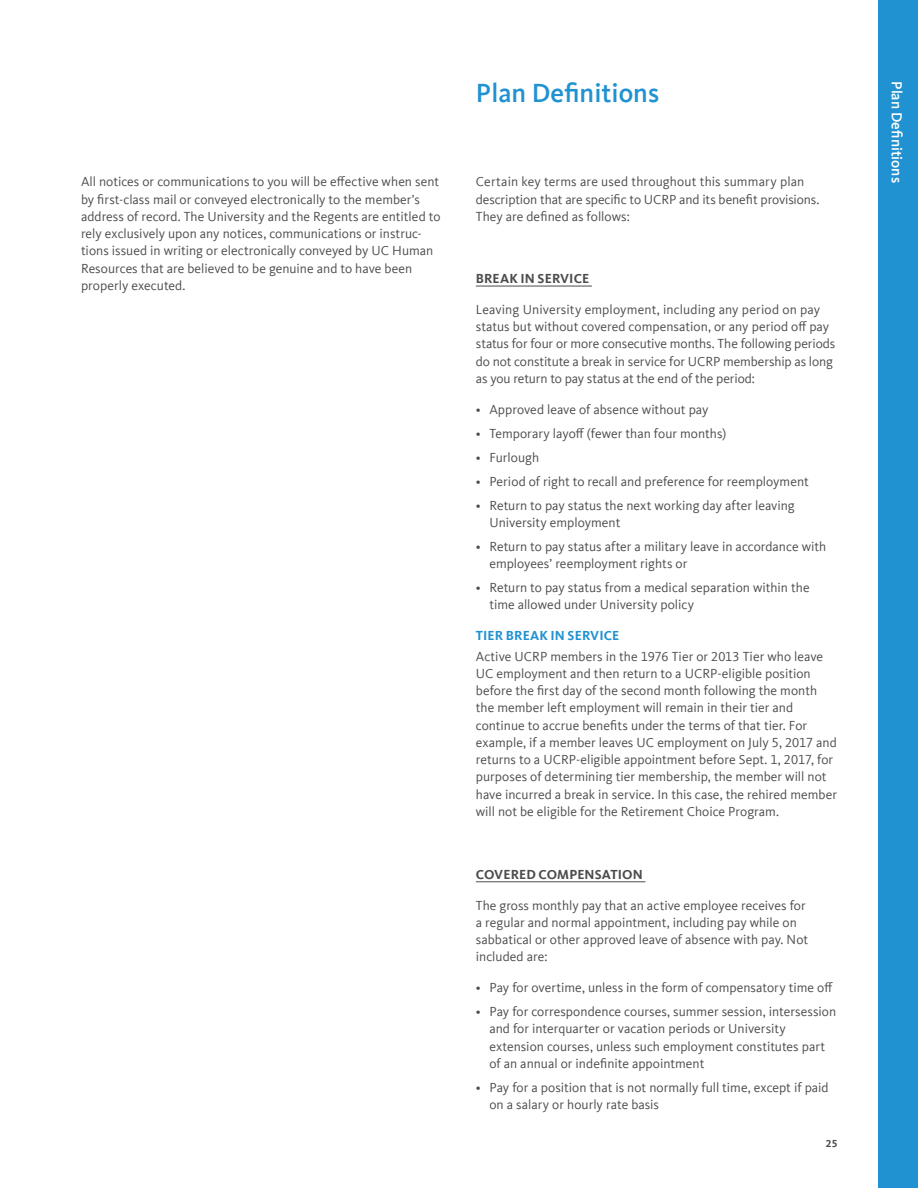
<style>
.page{position:relative;width:918px;height:1188px;background:#fff}
.page>*{position:absolute;margin:0;border:0;box-sizing:border-box;transform-origin:0 0}
.t1{font:500 27px "Kievit Offc Pro";color:#2092d1}
.t2{font:500 15px "Kievit Offc Pro";color:#fff}
.t3{font:13.5px/17.2px "Kievit Offc Pro";color:#4b4c4d}
.t4{font:700 13.5px "Kievit Offc Pro";letter-spacing:.005em;color:#4b4c4d}
.t5{font:700 13.5px "Kievit Offc Pro";letter-spacing:.005em;color:#2092d1}
.t6{font:700 10.5px "Kievit Offc Pro";color:#4b4c4d}
</style>
<div class="page">
<div style="left:878px;top:0;width:40px;height:1188px;background:#2092d1"></div>
<hr style="left:476px;top:286px;width:116px;height:1px;background:#4b4c4d">
<hr style="left:476px;top:882px;width:169px;height:1px;background:#4b4c4d">
<h1 class="t1" style="left:476px;top:76px;width:185px">Plan Definitions</h1>
<p class="t3" style="left:81px;top:173px;width:361px">All notices or communications to you will be effective when sent by first-class mail or conveyed electronically to the member’s address of record. The University and the Regents are entitled to rely exclusively upon any notices, communications or instruc&shy;tions issued in writing or electronically conveyed by UC Human Resources that are believed to be genuine and to have been properly executed.</p>
<p class="t3" style="left:476px;top:173px;width:345px">Certain key terms are used throughout this summary plan description that are specific to UCRP and its benefit provisions.<br>They are defined as follows:</p>
<p class="t4" style="left:476px;top:270px;width:115px">BREAK IN SERVICE</p>
<p class="t3" style="left:476px;top:301px;width:361px">Leaving University employment, including any period on pay status but without covered compensation, or any period off pay status for four or more consecutive months. The following periods do not constitute a break in service for UCRP membership as long as you return to pay status at the end of the period:</p>
<p class="t3" style="left:476px;top:400px;width:234px">• Approved leave of absence without pay</p>
<p class="t3" style="left:476px;top:424px;width:252px">• Temporary layoff (fewer than four months)</p>
<p class="t3" style="left:476px;top:448px;width:65px">• Furlough</p>
<p class="t3" style="left:476px;top:472px;width:335px">• Period of right to recall and preference for reemployment</p>
<p class="t3" style="left:489px;top:496px;width:307px;text-indent:-14px">• Return to pay status the next working day after leaving<br>University employment</p>
<p class="t3" style="left:489px;top:538px;width:338px;text-indent:-14px">• Return to pay status after a military leave in accordance with employees’ reemployment rights or</p>
<p class="t3" style="left:489px;top:579px;width:322px;text-indent:-14px">• Return to pay status from a medical separation within the time allowed under University policy</p>
<p class="t5" style="left:476px;top:628px;width:145px">TIER BREAK IN SERVICE</p>
<p class="t3" style="left:476px;top:647px;width:363px">Active UCRP members in the 1976 Tier or 2013 Tier who leave UC employment and then return to a UCRP-eligible position before the first day of the second month following the month the member left employment will remain in their tier and continue to accrue benefits under the terms of that tier. For example, if a member leaves UC employment on July 5, 2017 and returns to a UCRP-eligible appointment before Sept. 1, 2017, for purposes of determining tier membership, the member will not have incurred a break in service. In this case, the rehired member will not be eligible for the Retirement Choice Program.</p>
<p class="t4" style="left:476px;top:866px;width:168px">COVERED COMPENSATION</p>
<p class="t3" style="left:476px;top:896px;width:334px">The gross monthly pay that an active employee receives for a regular and normal appointment, including pay while on sabbatical or other approved leave of absence with pay. Not included are:</p>
<p class="t3" style="left:476px;top:979px;width:358px">• Pay for overtime, unless in the form of compensatory time off</p>
<p class="t3" style="left:489px;top:1003px;width:348px;text-indent:-14px">• Pay for correspondence courses, summer session, intersession and for interquarter or vacation periods or University extension courses, unless such employment constitutes part of an annual or indefinite appointment</p>
<p class="t3" style="left:489px;top:1079px;width:341px;text-indent:-14px">• Pay for a position that is not normally full time, except if paid on a salary or hourly rate basis</p>
<p class="t6" style="left:826px;top:1138px;width:13px">25</p>
<p class="t2" style="left:906px;top:81px;width:103px;rotate:90deg">Plan Definitions</p>
</div>
